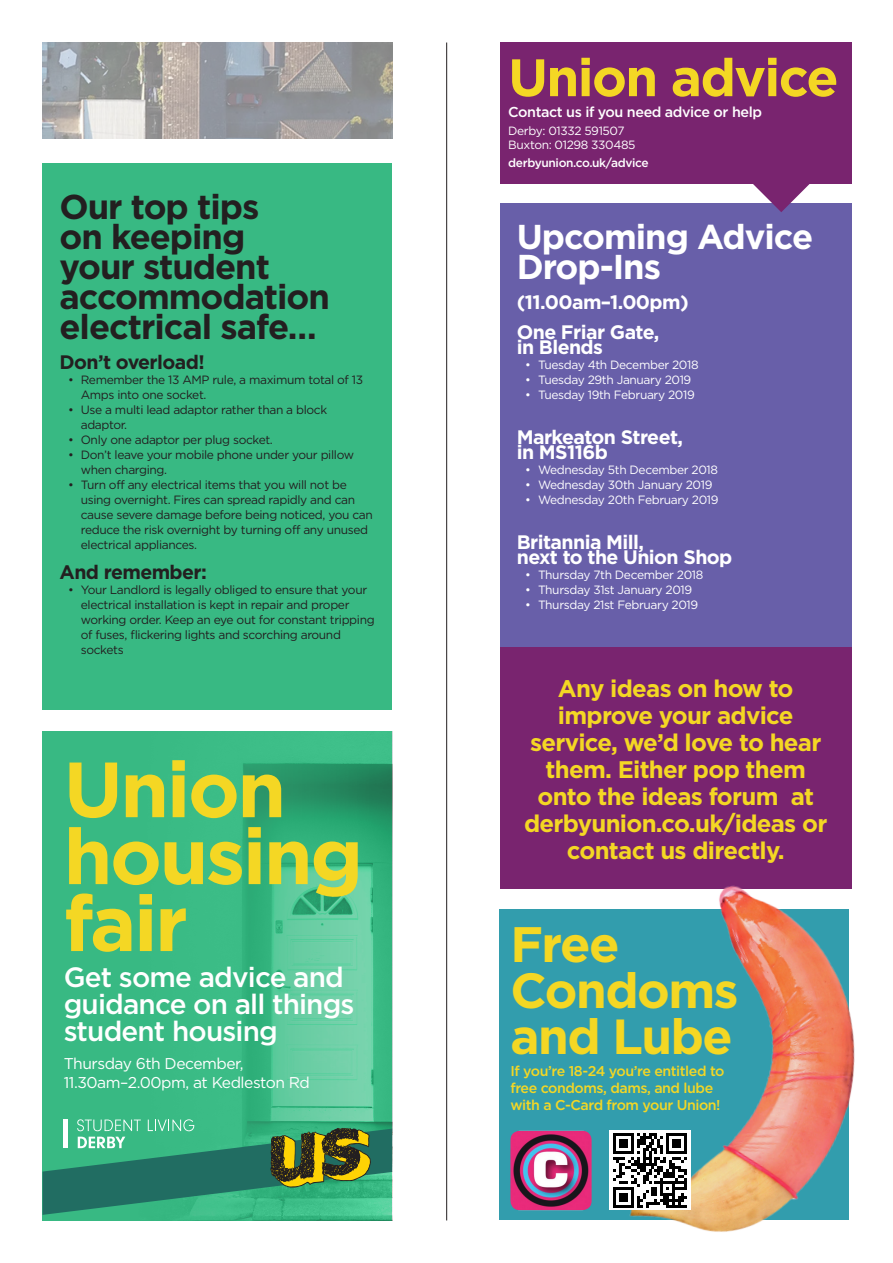
<style>
.page{position:relative;width:893px;height:1263px;background:#fff}
.page>*{position:absolute;margin:0;border:0;box-sizing:border-box;transform-origin:0 0}
.t1{font:700 78.15px/66.9px "Gotham HTF";letter-spacing:-.03em;color:#f4d724}
.t2{font:700 52.65px "Gotham HTF";letter-spacing:-.03em;color:#f4d724}
.t3{font:700 49.8px "Gotham HTF";color:#f4d724}
.t4{font:700 49.35px/46.2px "Gotham HTF";letter-spacing:-.03em;color:#f4d724}
.t5{font:700 34.5px/30px "Gotham HTF";letter-spacing:-.03em;color:#231f20}
.t6{font:700 34.5px/30px "Gotham HTF";letter-spacing:-.03em;color:#fff}
.t7{font:500 27.9px/26.7px "Gotham HTF";letter-spacing:-.03em;color:#fff}
.t8{font:700 24px/27px "Gotham HTF";letter-spacing:-.03em;color:#f4d724;text-align:center}
.t9{font:700 19.5px/15px "Gotham HTF";letter-spacing:-.03em;color:#fff}
.t10{font:700 19.5px "Gotham HTF";letter-spacing:-.03em;color:#231f20}
.t11{font:15.6px/18.8px "Gotham HTF";letter-spacing:-.03em;color:#fff}
.t12{font:500 14.4px "Gotham HTF";letter-spacing:-.03em;color:#fff}
.t13{font:500 14.25px/17.1px "Gotham HTF";letter-spacing:-.03em;color:#f4d724}
.t14{font:12px/15px "Gotham HTF";letter-spacing:-.03em;color:#231f20}
.t15{font:12px/14.4px "Gotham HTF";letter-spacing:-.03em;color:#fff}
.t16{font:500 12px "Gotham HTF";letter-spacing:-.03em;color:#fff}
</style>
<div class="page">
<div style="left:500px;top:203px;width:352px;height:444px;background:#685fa9"></div>
<div style="left:500px;top:647px;width:352px;height:242px;background:#79246f"></div>
<svg style="left:753px;top:184px;width:57px;height:28px"></svg>
<div style="left:500px;top:43px;width:352px;height:141px;background:#79246f"></div>
<hr style="left:446px;top:43px;width:1px;height:1177px;background:#231f20">
<div style="left:43px;top:164px;width:349px;height:546px;background:#38b983"></div>
<div style="left:499px;top:910px;width:350px;height:310px;background:#329dad"></div>
<img style="left:612px;top:885px;width:243px;height:347px">
<img style="left:510px;top:1131px;width:82px;height:79px">
<div style="left:609px;top:1131px;width:82px;height:79px;background:#fff"></div>
<svg style="left:613px;top:1133px;width:74px;height:74px"></svg>
<div style="left:43px;top:731px;width:349px;height:489px;background:#38b983"></div>
<img style="left:192px;top:763px;width:200px;height:457px">
<img style="left:43px;top:43px;width:349px;height:95px">
<svg style="left:43px;top:1119px;width:349px;height:96px"></svg>
<hr style="left:64px;top:1119px;width:4px;height:29px;background:#fff">
<h3 class="t5" style="left:60px;top:191px;width:272px">Our top tips<br>on keeping<br>your student accommodation electrical safe…</h3>
<h3 class="t10" style="left:60px;top:351px;width:147px">Don’t overload!</h3>
<p class="t14" style="left:81px;top:372px;width:284px;text-indent:-13px">• Remember the 13 AMP rule, a maximum total of 13<br>Amps into one socket.</p>
<p class="t14" style="left:81px;top:402px;width:248px;text-indent:-13px">• Use a multi lead adaptor rather than a block adaptor.</p>
<p class="t14" style="left:68px;top:432px;width:206px">• Only one adaptor per plug socket.</p>
<p class="t14" style="left:81px;top:447px;width:275px;text-indent:-13px">• Don’t leave your mobile phone under your pillow when charging.</p>
<p class="t14" style="left:81px;top:477px;width:294px;text-indent:-13px">• Turn off any electrical items that you will not be using overnight. Fires can spread rapidly and can cause severe damage before being noticed, you can reduce the risk overnight by turning off any unused electrical appliances.</p>
<h3 class="t10" style="left:60px;top:561px;width:149px">And remember:</h3>
<p class="t14" style="left:81px;top:582px;width:295px;text-indent:-13px">• Your Landlord is legally obliged to ensure that your electrical installation is kept in repair and proper working order. Keep an eye out for constant tripping of fuses, flickering lights and scorching around sockets</p>
<h1 class="t1" style="left:64px;top:754px;width:301px">Union housing fair</h1>
<h3 class="t7" style="left:64px;top:963px;width:292px">Get some advice and guidance on all things student housing</h3>
<h3 class="t11" style="left:64px;top:1054px;width:248px">Thursday 6th December,<br>11.30am–2.00pm, at Kedleston Rd</h3>
<h2 class="t2" style="left:508px;top:47px;width:332px">Union advice</h2>
<p class="t12" style="left:508px;top:104px;width:255px">Contact us if you need advice or help</p>
<p class="t15" style="left:508px;top:123px;width:129px">Derby: 01332 591507<br>Buxton: 01298 330485</p>
<p class="t16" style="left:508px;top:156px;width:142px">derbyunion.co.uk/advice</p>
<h3 class="t6" style="left:517px;top:221px;width:298px">Upcoming Advice<br>Drop-Ins</h3>
<h3 class="t9" style="left:517px;top:287px;width:174px;line-height:30px">(11.00am–1.00pm)<br>One Friar Gate,</h3>
<h3 class="t9" style="left:517px;top:339px;width:88px">in Blends</h3>
<p class="t15" style="left:525px;top:357px;width:175px">• Tuesday 4th December 2018</p>
<p class="t15" style="left:525px;top:372px;width:168px">• Tuesday 29th January 2019</p>
<p class="t15" style="left:525px;top:387px;width:171px">• Tuesday 19th February 2019</p>
<h3 class="t9" style="left:517px;top:429px;width:168px">Markeaton Street, in MS116b</h3>
<p class="t15" style="left:525px;top:462px;width:194px">• Wednesday 5th December 2018</p>
<p class="t15" style="left:525px;top:477px;width:189px">• Wednesday 30th January 2019</p>
<p class="t15" style="left:525px;top:492px;width:195px">• Wednesday 20th February 2019</p>
<h3 class="t9" style="left:517px;top:534px;width:217px">Britannia Mill,<br>next to the Union Shop</h3>
<p class="t15" style="left:525px;top:567px;width:180px">• Thursday 7th December 2018</p>
<p class="t15" style="left:525px;top:582px;width:168px">• Thursday 31st January 2019</p>
<p class="t15" style="left:525px;top:597px;width:175px">• Thursday 21st February 2019</p>
<h3 class="t8" style="left:524px;top:674px;width:305px">Any ideas on how to improve your advice service, we’d love to hear them. Either pop them onto the ideas forum at derbyunion.co.uk/ideas or contact us directly.</h3>
<h3 class="t3" style="left:510px;top:915px;width:111px">Free</h3>
<h3 class="t4" style="left:510px;top:966px;width:230px">Condoms and Lube</h3>
<p class="t13" style="left:510px;top:1062px;width:216px">If you’re 18-24 you’re entitled to free condoms, dams, and lube with a C-Card from your Union!</p>
</div>
